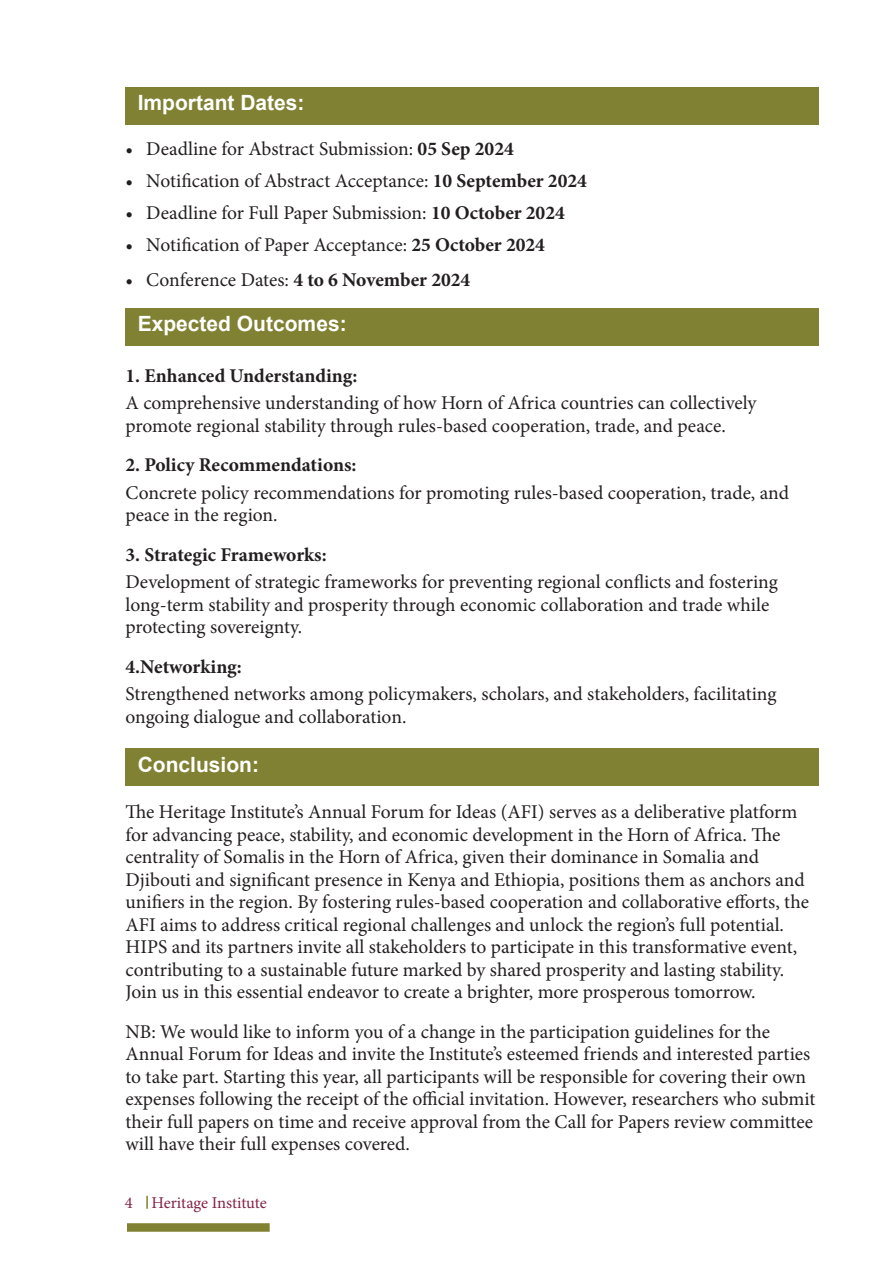
<style>
.page{position:relative;width:893px;height:1263px;background:#fff}
.page>*{position:absolute;margin:0;border:0;box-sizing:border-box;transform-origin:0 0}
.TOC_Heading{font:700 21px "Arial";color:#fff}
.Body_Text_New{font:19.5px/22.5px "Minion Pro";color:#231f20}
.Body_Text_New-2{font:700 19.5px "Minion Pro";color:#231f20}
.t1{font:16.5px "Minion Pro";letter-spacing:-.01em;color:#832342}
.s1{font-weight:700}
</style>
<div class="page">
<div style="left:127px;top:1223px;width:143px;height:9px;background:#808133;border:2px solid #808133"></div>
<svg style="left:146px;top:1196px;width:2px;height:13px"></svg>
<div style="left:125px;top:87px;width:694px;height:37px;background:#808133"></div>
<div style="left:125px;top:308px;width:694px;height:37px;background:#808133"></div>
<div style="left:125px;top:748px;width:694px;height:38px;background:#808133"></div>
<p class="TOC_Heading" style="left:138px;top:89px;width:168px">Important Dates:</p>
<p class="Body_Text_New" style="left:125px;top:138px;width:390px">• Deadline for Abstract Submission: <span class="s1">05 Sep 2024</span></p>
<p class="Body_Text_New" style="left:125px;top:170px;width:463px">• Notification of Abstract Acceptance: <span class="s1">10 September 2024</span></p>
<p class="Body_Text_New" style="left:125px;top:202px;width:441px">• Deadline for Full Paper Submission: <span class="s1">10 October 2024</span></p>
<p class="Body_Text_New" style="left:125px;top:234px;width:421px">• Notification of Paper Acceptance: <span class="s1">25 October 2024</span></p>
<p class="Body_Text_New" style="left:125px;top:269px;width:346px">• Conference Dates: <span class="s1">4 to 6 November 2024</span></p>
<p class="TOC_Heading" style="left:138px;top:310px;width:210px">Expected Outcomes:</p>
<p class="Body_Text_New-2" style="left:125px;top:362px;width:233px">1. Enhanced Understanding:</p>
<p class="Body_Text_New" style="left:125px;top:392px;width:633px">A comprehensive understanding of how Horn of Africa countries can collectively promote regional stability through rules-based cooperation, trade, and peace.</p>
<p class="Body_Text_New-2" style="left:125px;top:451px;width:233px">2. Policy Recommendations:</p>
<p class="Body_Text_New" style="left:125px;top:481px;width:665px">Concrete policy recommendations for promoting rules-based cooperation, trade, and peace in the region.</p>
<p class="Body_Text_New-2" style="left:125px;top:541px;width:203px">3. Strategic Frameworks:</p>
<p class="Body_Text_New" style="left:125px;top:571px;width:654px">Development of strategic frameworks for preventing regional conflicts and fostering long-term stability and prosperity through economic collaboration and trade while protecting sovereignty.</p>
<p class="Body_Text_New-2" style="left:125px;top:653px;width:118px">4.Networking:</p>
<p class="Body_Text_New" style="left:125px;top:683px;width:653px">Strengthened networks among policymakers, scholars, and stakeholders, facilitating ongoing dialogue and collaboration.</p>
<p class="TOC_Heading" style="left:138px;top:750px;width:123px">Conclusion:</p>
<p class="Body_Text_New" style="left:125px;top:801px;width:685px">The Heritage Institute’s Annual Forum for Ideas (AFI) serves as a deliberative platform for advancing peace, stability, and economic development in the Horn of Africa. The centrality of Somalis in the Horn of Africa, given their dominance in Somalia and Djibouti and significant presence in Kenya and Ethiopia, positions them as anchors and unifiers in the region. By fostering rules-based cooperation and collaborative efforts, the AFI aims to address critical regional challenges and unlock the region’s full potential.<br>HIPS and its partners invite all stakeholders to participate in this transformative event, contributing to a sustainable future marked by shared prosperity and lasting stability.<br>Join us in this essential endeavor to create a brighter, more prosperous tomorrow.</p>
<p class="Body_Text_New" style="left:125px;top:1020px;width:691px">NB: We would like to inform you of a change in the participation guidelines for the Annual Forum for Ideas and invite the Institute’s esteemed friends and interested parties to take part. Starting this year, all participants will be responsible for covering their own expenses following the receipt of the official invitation. However, researchers who submit their full papers on time and receive approval from the Call for Papers review committee will have their full expenses covered.</p>
<p class="t1" style="left:125px;top:1191px;width:143px">4 Heritage Institute</p>
</div>
